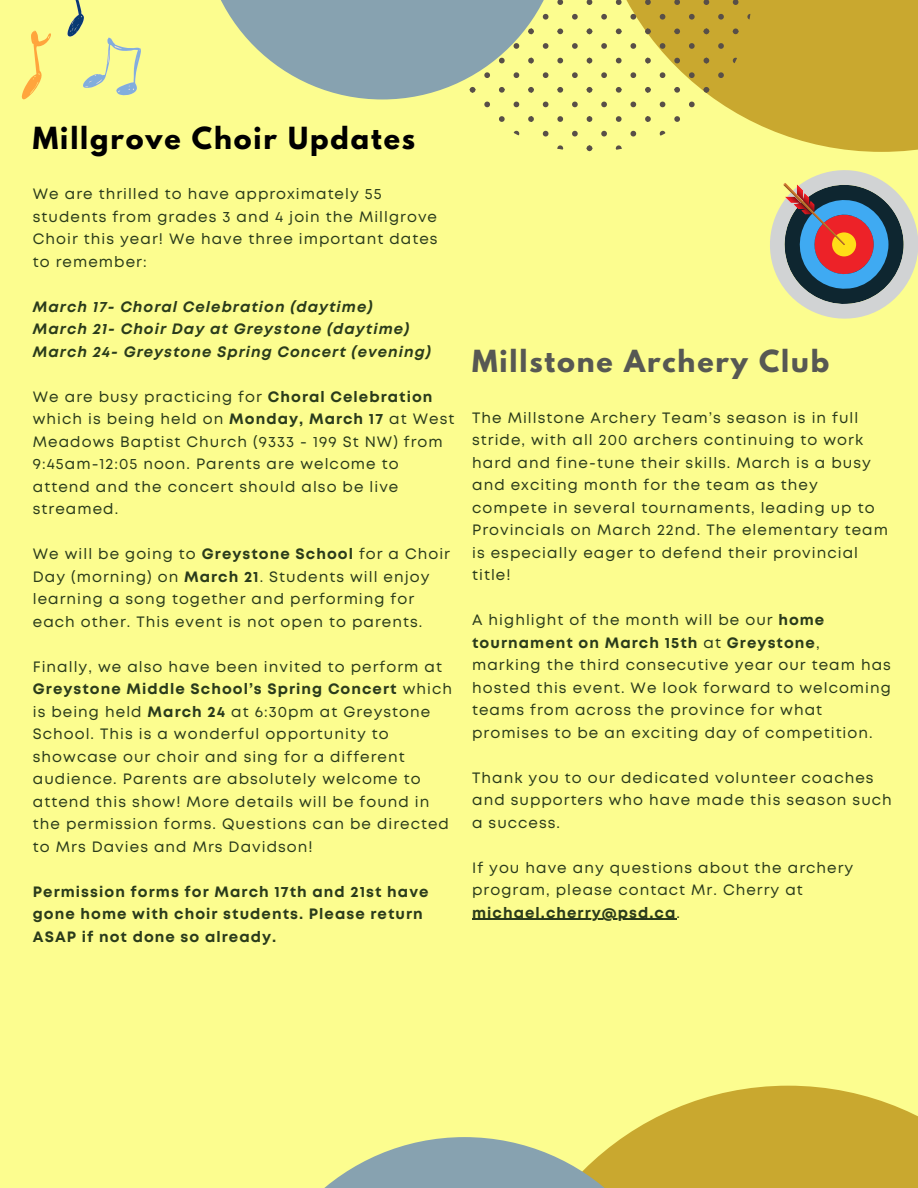
<style>
.page{position:relative;width:918px;height:1188px;background:#fcfd8f}
.page>*{position:absolute;margin:0;border:0;box-sizing:border-box;transform-origin:0 0}
.t1{font:700 27px "League Spartan";letter-spacing:.07em;color:#000}
.t2{font:700 27px "League Spartan";letter-spacing:.07em;color:#575853}
.t3{font:15px/22.5px "Mont";letter-spacing:.07em;color:#2a3b1b}
.t4{font:700 15px/22.5px "Mont";letter-spacing:.07em;color:#2a3b1b}
.t5{font:italic 700 15px/22.5px "Mont";letter-spacing:.07em;color:#2a3b1b}
.s1{font-weight:700}
.s2{font-weight:400}
</style>
<div class="page">
<svg style="left:592px;top:0;width:326px;height:152px;fill:#c9a82f"></svg>
<svg style="left:733px;top:0;width:5px;height:5px"></svg>
<svg style="left:718px;top:14px;width:6px;height:6px"></svg>
<svg style="left:747px;top:14px;width:5px;height:6px"></svg>
<svg style="left:733px;top:58px;width:5px;height:5px"></svg>
<svg style="left:718px;top:72px;width:6px;height:6px"></svg>
<svg style="left:747px;top:72px;width:5px;height:6px"></svg>
<svg style="left:718px;top:43px;width:6px;height:6px"></svg>
<svg style="left:747px;top:43px;width:5px;height:6px"></svg>
<svg style="left:733px;top:29px;width:5px;height:5px"></svg>
<svg style="left:733px;top:116px;width:5px;height:6px"></svg>
<svg style="left:718px;top:131px;width:6px;height:5px"></svg>
<svg style="left:747px;top:131px;width:5px;height:5px"></svg>
<svg style="left:718px;top:102px;width:6px;height:5px"></svg>
<svg style="left:747px;top:102px;width:5px;height:5px"></svg>
<svg style="left:733px;top:87px;width:5px;height:6px"></svg>
<svg style="left:733px;top:145px;width:5px;height:6px"></svg>
<svg style="left:704px;top:0;width:5px;height:5px"></svg>
<svg style="left:674px;top:0;width:6px;height:5px"></svg>
<svg style="left:660px;top:14px;width:5px;height:6px"></svg>
<svg style="left:689px;top:14px;width:6px;height:6px"></svg>
<svg style="left:704px;top:58px;width:5px;height:5px"></svg>
<svg style="left:674px;top:58px;width:6px;height:5px"></svg>
<svg style="left:660px;top:72px;width:5px;height:6px"></svg>
<svg style="left:689px;top:72px;width:6px;height:6px"></svg>
<svg style="left:660px;top:43px;width:5px;height:6px"></svg>
<svg style="left:689px;top:43px;width:6px;height:6px"></svg>
<svg style="left:704px;top:29px;width:5px;height:5px"></svg>
<svg style="left:674px;top:29px;width:6px;height:5px"></svg>
<svg style="left:704px;top:116px;width:5px;height:6px"></svg>
<svg style="left:674px;top:116px;width:6px;height:6px"></svg>
<svg style="left:660px;top:131px;width:5px;height:5px"></svg>
<svg style="left:689px;top:131px;width:6px;height:5px"></svg>
<svg style="left:660px;top:102px;width:5px;height:5px"></svg>
<svg style="left:689px;top:102px;width:6px;height:5px"></svg>
<svg style="left:704px;top:87px;width:5px;height:6px"></svg>
<svg style="left:674px;top:87px;width:6px;height:6px"></svg>
<svg style="left:704px;top:145px;width:5px;height:6px"></svg>
<svg style="left:674px;top:145px;width:6px;height:6px"></svg>
<svg style="left:645px;top:0;width:6px;height:5px"></svg>
<svg style="left:616px;top:0;width:6px;height:5px"></svg>
<svg style="left:601px;top:14px;width:6px;height:6px"></svg>
<svg style="left:630px;top:14px;width:6px;height:6px"></svg>
<svg style="left:645px;top:58px;width:6px;height:5px"></svg>
<svg style="left:616px;top:58px;width:6px;height:5px"></svg>
<svg style="left:601px;top:72px;width:6px;height:6px"></svg>
<svg style="left:630px;top:72px;width:6px;height:6px"></svg>
<svg style="left:601px;top:43px;width:6px;height:6px"></svg>
<svg style="left:630px;top:43px;width:6px;height:6px"></svg>
<svg style="left:645px;top:29px;width:6px;height:5px"></svg>
<svg style="left:616px;top:29px;width:6px;height:5px"></svg>
<svg style="left:645px;top:116px;width:6px;height:6px"></svg>
<svg style="left:616px;top:116px;width:6px;height:6px"></svg>
<svg style="left:601px;top:131px;width:6px;height:5px"></svg>
<svg style="left:630px;top:131px;width:6px;height:5px"></svg>
<svg style="left:601px;top:102px;width:6px;height:5px"></svg>
<svg style="left:630px;top:102px;width:6px;height:5px"></svg>
<svg style="left:645px;top:87px;width:6px;height:6px"></svg>
<svg style="left:616px;top:87px;width:6px;height:6px"></svg>
<svg style="left:645px;top:145px;width:6px;height:6px"></svg>
<svg style="left:616px;top:145px;width:6px;height:6px"></svg>
<svg style="left:587px;top:0;width:5px;height:5px"></svg>
<svg style="left:572px;top:14px;width:6px;height:6px"></svg>
<svg style="left:587px;top:58px;width:5px;height:5px"></svg>
<svg style="left:572px;top:72px;width:6px;height:6px"></svg>
<svg style="left:572px;top:43px;width:6px;height:6px"></svg>
<svg style="left:587px;top:29px;width:5px;height:5px"></svg>
<svg style="left:587px;top:116px;width:5px;height:6px"></svg>
<svg style="left:557px;top:116px;width:6px;height:6px"></svg>
<svg style="left:543px;top:131px;width:5px;height:5px"></svg>
<svg style="left:572px;top:131px;width:6px;height:5px"></svg>
<svg style="left:572px;top:102px;width:6px;height:5px"></svg>
<svg style="left:587px;top:87px;width:5px;height:6px"></svg>
<svg style="left:587px;top:145px;width:5px;height:6px"></svg>
<svg style="left:557px;top:145px;width:6px;height:5px"></svg>
<svg style="left:528px;top:116px;width:6px;height:6px"></svg>
<svg style="left:499px;top:116px;width:6px;height:6px"></svg>
<svg style="left:514px;top:131px;width:5px;height:5px"></svg>
<svg style="left:221px;top:0;width:342px;height:107px"></svg>
<svg style="left:324px;top:1086px;width:594px;height:102px"></svg>
<svg style="left:770px;top:170px;width:148px;height:149px"></svg>
<svg style="left:22px;top:0;width:119px;height:99px"></svg>
<hr style="left:472px;top:919px;width:204px;height:1px;background:#2a3b1b">
<h2 class="t1" style="left:33px;top:124px;width:384px">Millgrove Choir Updates</h2>
<p class="t3" style="left:33px;top:184px;width:406px">We are thrilled to have approximately 55 students from grades 3 and 4 join the Millgrove Choir this year! We have three important dates to remember:</p>
<p class="t5" style="left:33px;top:297px;width:400px">March 17- Choral Celebration (daytime)<br>March 21- Choir Day at Greystone (daytime)<br>March 24- Greystone Spring Concert (evening)</p>
<p class="t3" style="left:33px;top:387px;width:423px">We are busy practicing for <span class="s1">Choral Celebration </span>which is being held on <span class="s1">Monday, March 17</span> at West Meadows Baptist Church (9333 - 199 St NW) from 9:45am-12:05 noon. Parents are welcome to attend and the concert should also be live streamed.</p>
<h2 class="t3" style="left:33px;top:544px;width:419px">We will be going to <span class="s1">Greystone School</span> for a Choir Day (morning) on <span class="s1">March 21</span>. Students will enjoy learning a song together and performing for each other. This event is not open to parents.</h2>
<p class="t3" style="left:33px;top:657px;width:421px">Finally, we also have been invited to perform at <span class="s1">Greystone Middle School’s Spring Concert</span> which is being held <span class="s1">March 24</span> at 6:30pm at Greystone School. This is a wonderful opportunity to showcase our choir and sing for a different audience. Parents are absolutely welcome to attend this show! More details will be found in the permission forms. Questions can be directed to Mrs Davies and Mrs Davidson!</p>
<h1 class="t4" style="left:33px;top:882px;width:397px">Permission forms for March 17th and 21st have gone home with choir students. Please return<br>ASAP if not done so already.</h1>
<p class="t2" style="left:472px;top:348px;width:359px">Millstone Archery Club</p>
<p class="t3" style="left:472px;top:407px;width:417px">The Millstone Archery Team’s season is in full stride, with all 200 archers continuing to work hard and fine-tune their skills. March is a busy and exciting month for the team as they compete in several tournaments, leading up to Provincials on March 22nd. The elementary team is especially eager to defend their provincial title!</p>
<p class="t3" style="left:472px;top:610px;width:420px">A highlight of the month will be our <span class="s1">home tournament on March 15th</span> at <span class="s1">Greystone</span>, marking the third consecutive year our team has hosted this event. We look forward to welcoming teams from across the province for what promises to be an exciting day of competition.</p>
<p class="t3" style="left:472px;top:767px;width:421px">Thank you to our dedicated volunteer coaches and supporters who have made this season such a success.</p>
<h1 class="t3" style="left:472px;top:857px;width:383px">If you have any questions about the archery program, please contact Mr. Cherry at</h1>
<p class="t4" style="left:472px;top:902px;width:209px">michael.cherry@psd.ca<span class="s2">.</span></p>
</div>
